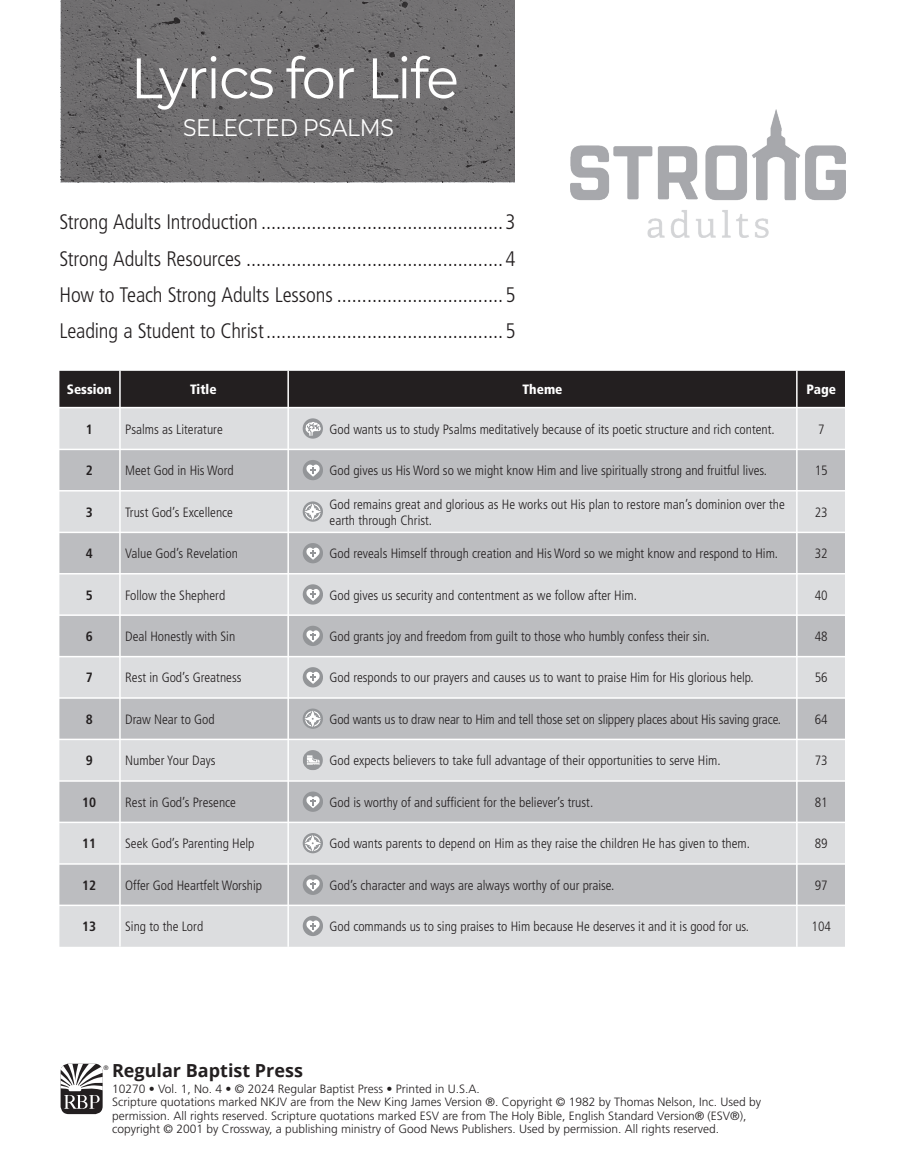
<style>
.page{position:relative;width:905px;height:1175px;background:#fff}
.page>*{position:absolute;margin:0;border:0;box-sizing:border-box;transform-origin:0 0}
.TOC-ThemeTitle{font:57px "Montserrat";letter-spacing:-.03em;color:#fff;scale:.95 1}
.TOC-Theme_Sub_Title{font:24px "Montserrat";letter-spacing:-.01em;color:#fff;scale:.91 1}
._31_1_TOC_1_tab{font:300 condensed 21px "Frutiger LT Std";letter-spacing:-.01em;color:#231f20}
.t1{font:700 18px "Open Sans";color:#231f20}
.Table_Body{font:300 condensed 13.5px/16.2px "Frutiger LT Std";color:#231f20}
.Table_Head{font:900 condensed 13.5px "Frutiger LT Std";color:#fff}
.Table_Numbers{font:700 condensed 13.5px "Frutiger LT Std";color:#231f20}
.t2{font:300 12px/13.5px "Frutiger LT Std";color:#231f20}
._13_2_Body_Black__It{font:300 6.45px "Frutiger LT Std";color:#231f20}
</style>
<div class="page">
<svg style="left:61px;top:0;width:453px;height:182px;background:#6e6c6e"></svg>
<div style="left:61px;top:1063px;width:42px;height:51px;background:#231f20;border-radius:8px"></div>
<svg style="left:60px;top:1063px;width:43px;height:45px"></svg>
<div style="left:59px;top:371px;width:786px;height:36px;background:#231f20"></div>
<div style="left:59px;top:408px;width:786px;height:538px;background:#dcdddf"></div>
<svg style="left:59px;top:450px;width:786px;height:454px;background:#cbccce"></svg>
<hr style="left:119px;top:370px;width:2px;height:576px;background:#fff">
<hr style="left:287px;top:370px;width:2px;height:576px;background:#fff">
<hr style="left:796px;top:370px;width:1px;height:576px;background:#fff">
<hr style="left:52px;top:448px;width:793px;height:2px;background:#fff">
<hr style="left:52px;top:490px;width:793px;height:1px;background:#fff">
<hr style="left:52px;top:531px;width:793px;height:2px;background:#fff">
<hr style="left:54px;top:573px;width:793px;height:1px;background:#fff">
<hr style="left:52px;top:614px;width:793px;height:2px;background:#fff">
<hr style="left:52px;top:656px;width:793px;height:1px;background:#fff">
<hr style="left:52px;top:697px;width:793px;height:1px;background:#fff">
<hr style="left:52px;top:738px;width:793px;height:2px;background:#fff">
<hr style="left:52px;top:780px;width:793px;height:1px;background:#fff">
<hr style="left:52px;top:821px;width:793px;height:2px;background:#fff">
<hr style="left:52px;top:863px;width:793px;height:1px;background:#fff">
<hr style="left:52px;top:904px;width:793px;height:2px;background:#fff">
<div style="left:303px;top:418px;width:20px;height:20px;background:#939598;border-radius:50%"></div>
<svg style="left:304px;top:422px;width:17px;height:14px"></svg>
<div style="left:303px;top:460px;width:20px;height:20px;background:#939598;border-radius:50%"></div>
<svg style="left:306px;top:464px;width:14px;height:13px"></svg>
<svg style="left:303px;top:501px;width:20px;height:21px"></svg>
<svg style="left:304px;top:502px;width:18px;height:19px"></svg>
<div style="left:303px;top:543px;width:20px;height:20px;background:#939598;border-radius:50%"></div>
<svg style="left:306px;top:547px;width:14px;height:13px"></svg>
<div style="left:303px;top:584px;width:20px;height:20px;background:#939598;border-radius:50%"></div>
<svg style="left:306px;top:589px;width:14px;height:12px"></svg>
<div style="left:303px;top:625px;width:20px;height:21px;background:#939598;border-radius:50%"></div>
<svg style="left:306px;top:630px;width:14px;height:12px"></svg>
<div style="left:303px;top:667px;width:20px;height:20px;background:#939598;border-radius:50%"></div>
<svg style="left:306px;top:671px;width:14px;height:13px"></svg>
<svg style="left:303px;top:708px;width:20px;height:21px"></svg>
<svg style="left:304px;top:709px;width:18px;height:19px"></svg>
<div style="left:303px;top:750px;width:20px;height:20px;background:#95979a;border-radius:50%"></div>
<svg style="left:307px;top:755px;width:12px;height:9px"></svg>
<div style="left:303px;top:791px;width:20px;height:20px;background:#939598;border-radius:50%"></div>
<svg style="left:306px;top:796px;width:14px;height:12px"></svg>
<svg style="left:303px;top:833px;width:20px;height:20px"></svg>
<svg style="left:304px;top:834px;width:18px;height:18px"></svg>
<div style="left:303px;top:874px;width:20px;height:21px;background:#939598;border-radius:50%"></div>
<svg style="left:306px;top:879px;width:14px;height:12px"></svg>
<div style="left:303px;top:915px;width:20px;height:21px;background:#939598;border-radius:50%"></div>
<svg style="left:306px;top:920px;width:14px;height:12px"></svg>
<img style="left:570px;top:110px;width:275px;height:127px">
<p class="TOC-ThemeTitle" style="left:131px;top:39px;width:347px">Lyrics for Life</p>
<p class="TOC-Theme_Sub_Title" style="left:183px;top:111px;width:233px">SELECTED PSALMS</p>
<p class="_31_1_TOC_1_tab" style="left:59px;top:210px;width:458px">Strong Adults Introduction ................................................3</p>
<p class="_31_1_TOC_1_tab" style="left:59px;top:246px;width:458px">Strong Adults Resources ...................................................4</p>
<p class="_31_1_TOC_1_tab" style="left:59px;top:282px;width:458px">How to Teach Strong Adults Lessons .................................5</p>
<p class="_31_1_TOC_1_tab" style="left:59px;top:319px;width:458px">Leading a Student to Christ...............................................5</p>
<p class="Table_Head" style="left:67px;top:381px;width:47px">Session</p>
<p class="Table_Head" style="left:190px;top:381px;width:28px">Title</p>
<p class="Table_Head" style="left:522px;top:381px;width:42px">Theme</p>
<p class="Table_Head" style="left:806px;top:381px;width:31px">Page</p>
<p class="Table_Numbers" style="left:86px;top:421px;width:9px">1</p>
<p class="Table_Body" style="left:125px;top:421px;width:99px">Psalms as Literature</p>
<p class="Table_Body" style="left:329px;top:421px;width:446px">God wants us to study Psalms meditatively because of its poetic structure and rich content.</p>
<p class="Table_Body" style="left:818px;top:421px;width:8px">7</p>
<p class="Table_Numbers" style="left:86px;top:462px;width:9px">2</p>
<p class="Table_Body" style="left:125px;top:462px;width:110px">Meet God in His Word</p>
<p class="Table_Body" style="left:329px;top:462px;width:439px">God gives us His Word so we might know Him and live spiritually strong and fruitful lives.</p>
<p class="Table_Body" style="left:814px;top:462px;width:14px">15</p>
<p class="Table_Numbers" style="left:86px;top:504px;width:9px">3</p>
<p class="Table_Body" style="left:125px;top:504px;width:109px">Trust God’s Excellence</p>
<p class="Table_Body" style="left:329px;top:496px;width:457px">God remains great and glorious as He works out His plan to restore man’s dominion over the earth through Christ.</p>
<p class="Table_Body" style="left:814px;top:504px;width:14px">23</p>
<p class="Table_Numbers" style="left:86px;top:545px;width:9px">4</p>
<p class="Table_Body" style="left:125px;top:545px;width:114px">Value God’s Revelation</p>
<p class="Table_Body" style="left:329px;top:545px;width:450px">God reveals Himself through creation and His Word so we might know and respond to Him.</p>
<p class="Table_Body" style="left:814px;top:545px;width:14px">32</p>
<p class="Table_Numbers" style="left:86px;top:587px;width:9px">5</p>
<p class="Table_Body" style="left:125px;top:587px;width:102px">Follow the Shepherd</p>
<p class="Table_Body" style="left:329px;top:587px;width:309px">God gives us security and contentment as we follow after Him.</p>
<p class="Table_Body" style="left:814px;top:587px;width:14px">40</p>
<p class="Table_Numbers" style="left:86px;top:628px;width:9px">6</p>
<p class="Table_Body" style="left:125px;top:628px;width:112px">Deal Honestly with Sin</p>
<p class="Table_Body" style="left:329px;top:628px;width:382px">God grants joy and freedom from guilt to those who humbly confess their sin.</p>
<p class="Table_Body" style="left:814px;top:628px;width:14px">48</p>
<p class="Table_Numbers" style="left:86px;top:669px;width:9px">7</p>
<p class="Table_Body" style="left:125px;top:670px;width:118px">Rest in God’s Greatness</p>
<p class="Table_Body" style="left:329px;top:670px;width:426px">God responds to our prayers and causes us to want to praise Him for His glorious help.</p>
<p class="Table_Body" style="left:814px;top:670px;width:14px">56</p>
<p class="Table_Numbers" style="left:86px;top:711px;width:9px">8</p>
<p class="Table_Body" style="left:125px;top:711px;width:91px">Draw Near to God</p>
<p class="Table_Body" style="left:329px;top:711px;width:453px">God wants us to draw near to Him and tell those set on slippery places about His saving grace.</p>
<p class="Table_Body" style="left:814px;top:711px;width:14px">64</p>
<p class="Table_Numbers" style="left:86px;top:752px;width:9px">9</p>
<p class="Table_Body" style="left:125px;top:752px;width:92px">Number Your Days</p>
<p class="Table_Body" style="left:329px;top:752px;width:392px">God expects believers to take full advantage of their opportunities to serve Him.</p>
<p class="Table_Body" style="left:814px;top:752px;width:14px">73</p>
<p class="Table_Numbers" style="left:82px;top:794px;width:16px">10</p>
<p class="Table_Body" style="left:125px;top:794px;width:112px">Rest in God’s Presence</p>
<p class="Table_Body" style="left:329px;top:794px;width:265px">God is worthy of and sufficient for the believer’s trust.</p>
<p class="Table_Body" style="left:814px;top:794px;width:14px">81</p>
<p class="Table_Numbers" style="left:82px;top:835px;width:16px">11</p>
<p class="Table_Body" style="left:125px;top:835px;width:131px">Seek God’s Parenting Help</p>
<p class="Table_Body" style="left:329px;top:835px;width:422px">God wants parents to depend on Him as they raise the children He has given to them.</p>
<p class="Table_Body" style="left:814px;top:835px;width:14px">89</p>
<p class="Table_Numbers" style="left:82px;top:877px;width:16px">12</p>
<p class="Table_Body" style="left:125px;top:877px;width:138px">Offer God Heartfelt Worship</p>
<p class="Table_Body" style="left:329px;top:877px;width:286px">God’s character and ways are always worthy of our praise.</p>
<p class="Table_Body" style="left:814px;top:877px;width:14px">97</p>
<p class="Table_Numbers" style="left:82px;top:918px;width:16px">13</p>
<p class="Table_Body" style="left:125px;top:918px;width:80px">Sing to the Lord</p>
<p class="Table_Body" style="left:329px;top:918px;width:421px">God commands us to sing praises to Him because He deserves it and it is good for us.</p>
<p class="Table_Body" style="left:811px;top:918px;width:21px">104</p>
<p class="t1" style="left:112px;top:1058px;width:192px">Regular Baptist Press</p>
<p class="t2" style="left:112px;top:1081px;width:650px">10270 • Vol. 1, No. 4 • © 2024 Regular Baptist Press • Printed in U.S.A.<br>Scripture quotations marked NKJV are from the New King James Version ®. Copyright © 1982 by Thomas Nelson, Inc. Used by permission. All rights reserved. Scripture quotations marked ESV are from The Holy Bible, English Standard Version® (ESV®), copyright © 2001 by Crossway, a publishing ministry of Good News Publishers. Used by permission. All rights reserved.</p>
<p class="_13_2_Body_Black__It" style="left:104px;top:1063px;width:7px">®</p>
</div>
